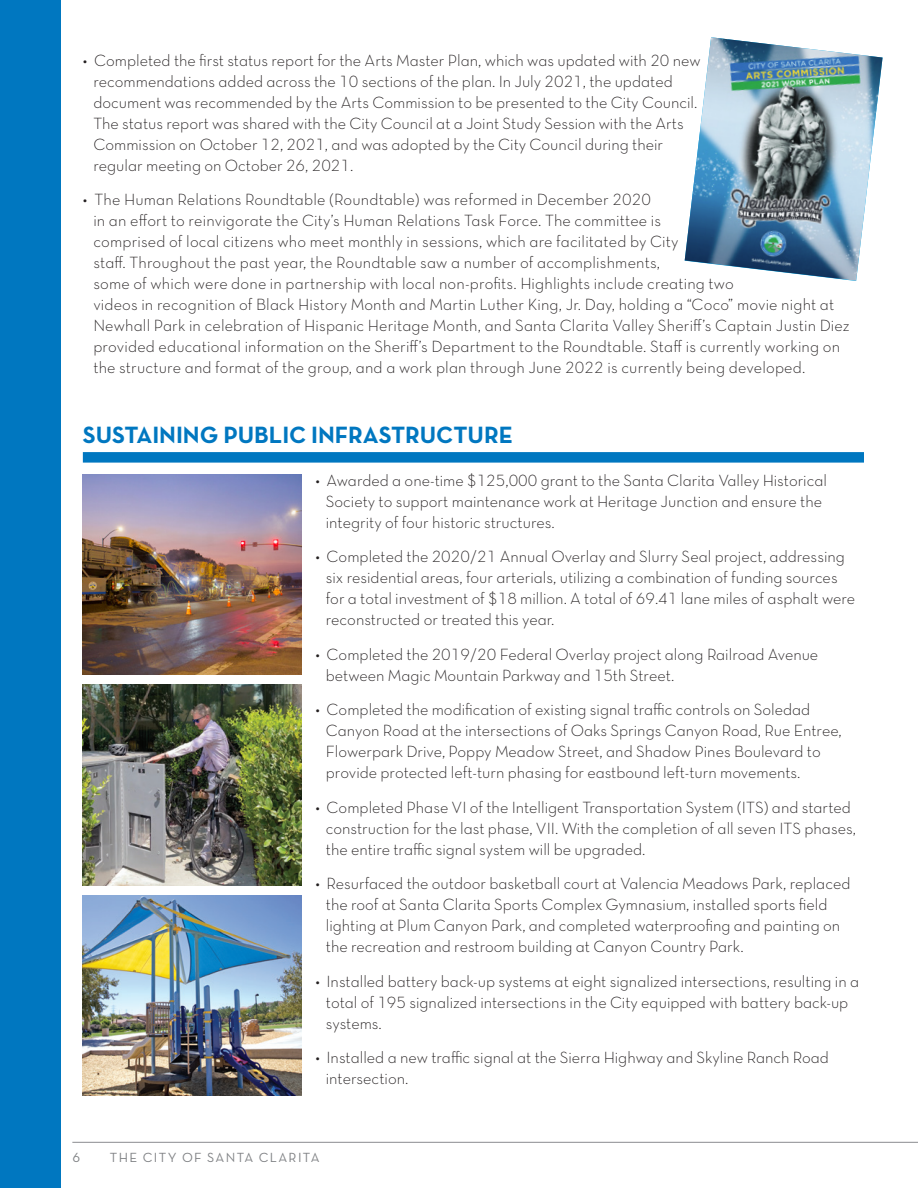
<style>
.page{position:relative;width:918px;height:1188px;background:#fff}
.page>*{position:absolute;margin:0;border:0;box-sizing:border-box;transform-origin:0 0}
.t1{font:24px "Neutra Text TF Bold Alt";color:#0077c0}
.Body_Text{font:16.5px/21px "Neutra Text TF Light Alt";color:#231f20}
.t2{font:13.5px "Neutra Text TF Book Alt";letter-spacing:.1em;color:#808285}
</style>
<div class="page">
<div style="left:0;top:0;width:60px;height:1188px;background:#0077c0"></div>
<hr style="left:72px;top:1142px;width:846px;height:1px;background:#8a8c8f">
<div style="left:83px;top:452px;width:781px;height:11px;background:#0077c0"></div>
<img style="left:685px;top:37px;width:198px;height:244px">
<img style="left:83px;top:474px;width:218px;height:200px">
<img style="left:83px;top:685px;width:218px;height:200px">
<img style="left:83px;top:896px;width:218px;height:200px">
<p class="Body_Text" style="left:93px;top:49px;width:609px;text-indent:-10px">• Completed the first status report for the Arts Master Plan, which was updated with 20 new recommendations added across the 10 sections of the plan. In July 2021, the updated document was recommended by the Arts Commission to be presented to the City Council.<br>The status report was shared with the City Council at a Joint Study Session with the Arts Commission on October 12, 2021, and was adopted by the City Council during their regular meeting on October 26, 2021.</p>
<p class="Body_Text" style="left:93px;top:189px;width:758px;text-indent:-10px">• The Human Relations Roundtable (Roundtable) was reformed in December 2020<br>in an effort to reinvigorate the City’s Human Relations Task Force. The committee is<br>comprised of local citizens who meet monthly in sessions, which are facilitated by City<br>staff. Throughout the past year, the Roundtable saw a number of accomplishments,<br>some of which were done in partnership with local non-profits. Highlights include creating two<br>videos in recognition of Black History Month and Martin Luther King, Jr. Day, holding a “Coco” movie night at Newhall Park in celebration of Hispanic Heritage Month, and Santa Clarita Valley Sheriff’s Captain Justin Diez provided educational information on the Sheriff’s Department to the Roundtable. Staff is currently working on the structure and format of the group, and a work plan through June 2022 is currently being developed.</p>
<p class="t1" style="left:83px;top:420px;width:432px">SUSTAINING PUBLIC INFRASTRUCTURE</p>
<p class="Body_Text" style="left:326px;top:469px;width:503px;text-indent:-10px">• Awarded a one-time $125,000 grant to the Santa Clarita Valley Historical<br>Society to support maintenance work at Heritage Junction and ensure the integrity of four historic structures.</p>
<p class="Body_Text" style="left:326px;top:546px;width:531px;text-indent:-10px">• Completed the 2020/21 Annual Overlay and Slurry Seal project, addressing six residential areas, four arterials, utilizing a combination of funding sources for a total investment of $18 million. A total of 69.41 lane miles of asphalt were reconstructed or treated this year.</p>
<p class="Body_Text" style="left:326px;top:643px;width:494px;text-indent:-10px">• Completed the 2019/20 Federal Overlay project along Railroad Avenue between Magic Mountain Parkway and 15th Street.</p>
<p class="Body_Text" style="left:326px;top:699px;width:518px;text-indent:-10px">• Completed the modification of existing signal traffic controls on Soledad Canyon Road at the intersections of Oaks Springs Canyon Road, Rue Entree, Flowerpark Drive, Poppy Meadow Street, and Shadow Pines Boulevard to provide protected left-turn phasing for eastbound left-turn movements.</p>
<p class="Body_Text" style="left:326px;top:796px;width:532px;text-indent:-10px">• Completed Phase VI of the Intelligent Transportation System (ITS) and started construction for the last phase, VII. With the completion of all seven ITS phases, the entire traffic signal system will be upgraded.</p>
<p class="Body_Text" style="left:326px;top:873px;width:526px;text-indent:-10px">• Resurfaced the outdoor basketball court at Valencia Meadows Park, replaced the roof at Santa Clarita Sports Complex Gymnasium, installed sports field lighting at Plum Canyon Park, and completed waterproofing and painting on the recreation and restroom building at Canyon Country Park.</p>
<p class="Body_Text" style="left:326px;top:970px;width:535px;text-indent:-10px">• Installed battery back-up systems at eight signalized intersections, resulting in a total of 195 signalized intersections in the City equipped with battery back-up systems.</p>
<p class="Body_Text" style="left:326px;top:1047px;width:505px;text-indent:-10px">• Installed a new traffic signal at the Sierra Highway and Skyline Ranch Road intersection.</p>
<p class="t2" style="left:72px;top:1149px;width:9px">6</p>
<p class="t2" style="left:110px;top:1149px;width:211px">THE CITY OF SANTA CLARITA</p>
</div>
